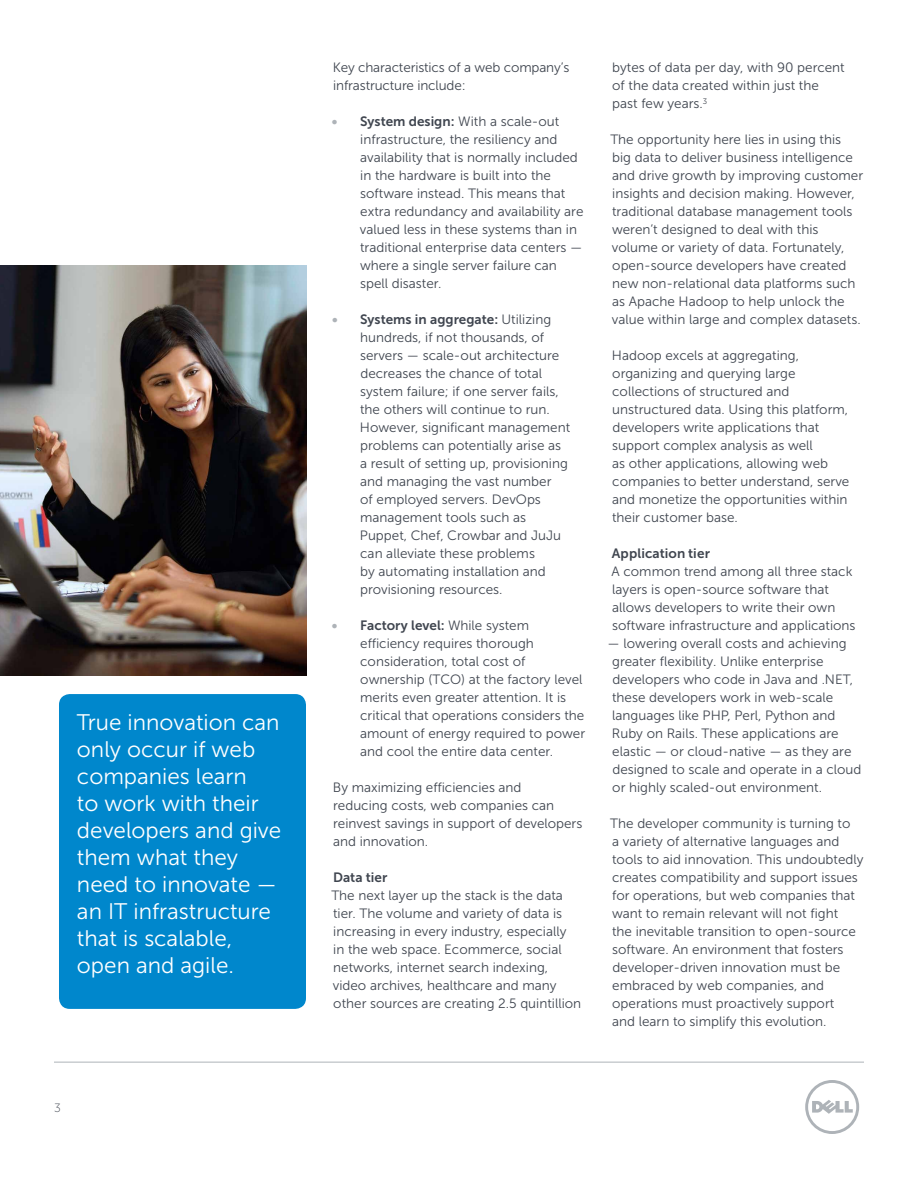
<style>
.page{position:relative;width:918px;height:1188px;background:#fff}
.page>*{position:absolute;margin:0;border:0;box-sizing:border-box;transform-origin:0 0}
.t1{font:22.5px/27px "Museo Sans For Dell 300";color:#fff}
.t2{font:13.5px/18px "Museo Sans For Dell 300";color:#3f454f}
.t3{font:13.5px "Museo Sans For Dell 700";color:#3f454f}
.t4{font:12px "Museo Sans For Dell 100";color:#3f454f}
.s1{font-family:"Museo Sans For Dell 700";color:#aeb3b8}
.s2{font-family:"Museo Sans For Dell 700"}
.s3{color:#aeb3b8}
.s4{font-family:"Museo Sans For Dell 300"}
</style>
<div class="page">
<hr style="left:54px;top:1062px;width:810px;height:1px;background:#aeb3b8">
<svg style="left:805px;top:1080px;width:54px;height:54px"></svg>
<img style="left:0;top:266px;width:307px;height:409px">
<div style="left:59px;top:694px;width:247px;height:315px;background:#0087cc;border-radius:11px"></div>
<h1 class="t1" style="left:77px;top:709px;width:206px">True innovation can only occur if web companies learn<br>to work with their developers and give them what they need to innovate — an IT infrastructure that is scalable, open and agile.</h1>
<p class="t4" style="left:54px;top:1101px;width:8px">3</p>
<p class="t2" style="left:333px;top:58px;width:238px">Key characteristics of a web company’s infrastructure include:</p>
<p class="t2" style="left:360px;top:112px;width:225px;text-indent:-28px"><span class="s1">•</span> <span class="s2">System design:</span> With a scale-out infrastructure, the resiliency and availability that is normally included in the hardware is built into the software instead. This means that extra redundancy and availability are valued less in these systems than in traditional enterprise data centers — where a single server failure can spell disaster.</p>
<p class="t3" style="left:332px;top:312px;width:221px"><span class="s3">•</span> Systems in aggregate: <span class="s4">Utilizing</span></p>
<p class="t2" style="left:360px;top:328px;width:212px">hundreds, if not thousands, of servers — scale-out architecture decreases the chance of total system failure; if one server fails, the others will continue to run.<br>However, significant management problems can potentially arise as a result of setting up, provisioning and managing the vast number<br>of employed servers. DevOps management tools such as<br>Puppet, Chef, Crowbar and JuJu can alleviate these problems<br>by automating installation and provisioning resources.</p>
<p class="t3" style="left:332px;top:618px;width:199px"><span class="s3">•</span> Factory level: <span class="s4">While system</span></p>
<p class="t2" style="left:360px;top:634px;width:227px">efficiency requires thorough consideration, total cost of ownership (TCO) at the factory level merits even greater attention. It is critical that operations considers the amount of energy required to power and cool the entire data center.</p>
<p class="t2" style="left:333px;top:778px;width:251px">By maximizing efficiencies and<br>reducing costs, web companies can reinvest savings in support of developers and innovation.</p>
<p class="t3" style="left:333px;top:870px;width:56px">Data tier</p>
<p class="t2" style="left:331px;top:886px;width:251px">The next layer up the stack is the data tier. The volume and variety of data is increasing in every industry, especially<br>in the web space. Ecommerce, social networks, internet search indexing, video archives, healthcare and many other sources are creating 2.5 quintillion</p>
<p class="t2" style="left:612px;top:58px;width:234px">bytes of data per day, with 90 percent of the data created within just the past few years.<sup>3</sup></p>
<p class="t2" style="left:610px;top:130px;width:254px">The opportunity here lies in using this big data to deliver business intelligence and drive growth by improving customer insights and decision making. However, traditional database management tools weren’t designed to deal with this volume or variety of data. Fortunately, open-source developers have created new non-relational data platforms such as Apache Hadoop to help unlock the value within large and complex datasets.</p>
<p class="t2" style="left:612px;top:346px;width:239px">Hadoop excels at aggregating, organizing and querying large collections of structured and unstructured data. Using this platform, developers write applications that support complex analysis as well<br>as other applications, allowing web companies to better understand, serve and monetize the opportunities within their customer base.</p>
<p class="t3" style="left:612px;top:546px;width:100px">Application tier</p>
<p class="t2" style="left:612px;top:562px;width:246px">A common trend among all three stack layers is open-source software that allows developers to write their own software infrastructure and applications</p>
<p class="t2" style="left:612px;top:634px;width:251px;text-indent:-4px">— lowering overall costs and achieving greater flexibility. Unlike enterprise developers who code in Java and .NET, these developers work in web-scale languages like PHP, Perl, Python and Ruby on Rails. These applications are elastic — or cloud-native — as they are designed to scale and operate in a cloud or highly scaled-out environment.</p>
<p class="t2" style="left:610px;top:814px;width:255px">The developer community is turning to<br>a variety of alternative languages and tools to aid innovation. This undoubtedly creates compatibility and support issues for operations, but web companies that want to remain relevant will not fight<br>the inevitable transition to open-source software. An environment that fosters developer-driven innovation must be embraced by web companies, and operations must proactively support<br>and learn to simplify this evolution.</p>
</div>
